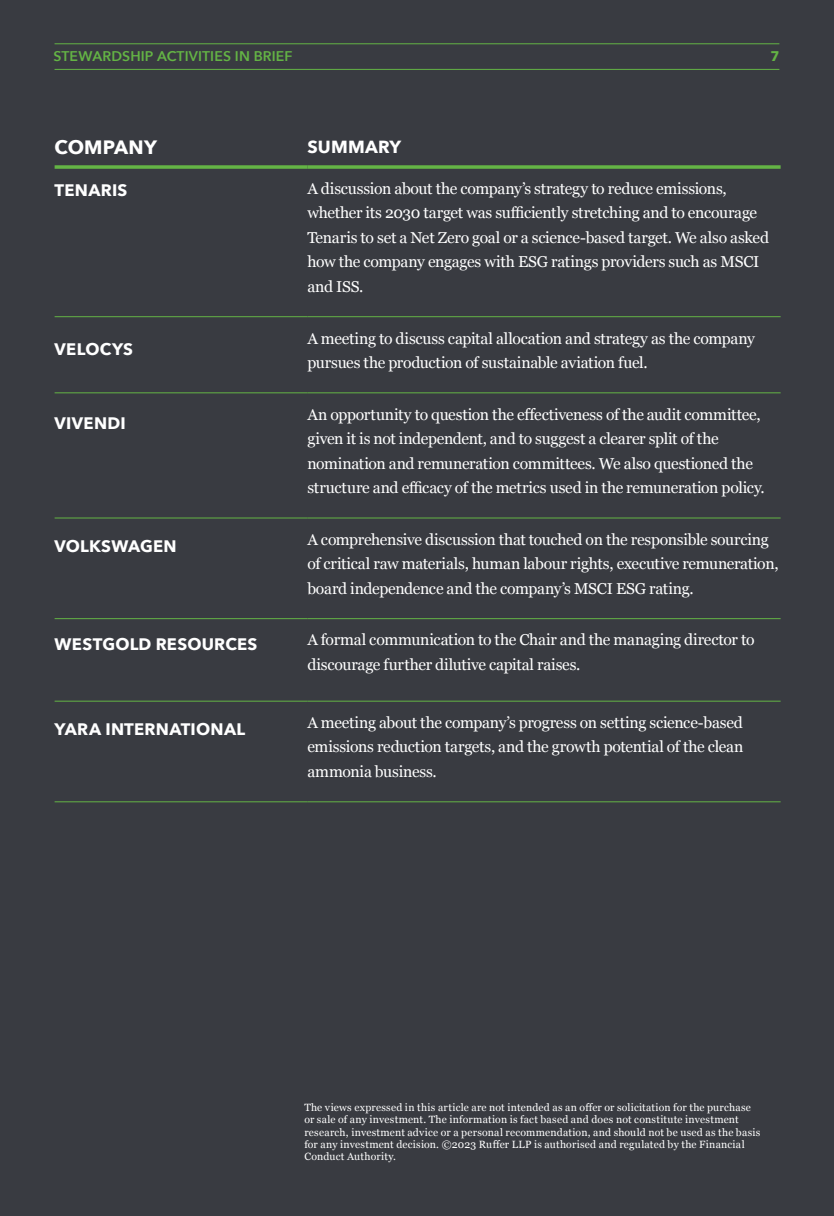
<style>
.page{position:relative;width:834px;height:1216px;background:#fff}
.page>*{position:absolute;margin:0;border:0;box-sizing:border-box;transform-origin:0 0}
.t1{font:700 19.25px "Avenir Next";letter-spacing:.01em;color:#fff}
.t2{font:700 17.5px "Avenir Next";letter-spacing:.015em;color:#fff}
.t3{font:700 16.62px "Avenir Next";letter-spacing:.015em;color:#fff}
.t4{font:15.75px/24.5px "Georgia";letter-spacing:-.015em;color:#fff}
.t5{font:600 14px "Avenir Next";letter-spacing:.01em;color:#64b445}
.t6{font:700 14px "Avenir Next";color:#64b445}
.t7{font:10.5px/12.2px "Georgia";letter-spacing:.02em;color:#fff}
</style>
<div class="page">
<div style="left:0;top:0;width:833px;height:1215px;background:#393b41"></div>
<svg style="left:55px;top:165px;width:252px;height:4px"></svg>
<svg style="left:307px;top:165px;width:473px;height:4px;background:#5ea444"></svg>
<hr style="left:55px;top:316px;width:252px;height:1px;background:#64b445">
<hr style="left:307px;top:316px;width:473px;height:1px;background:#64b445">
<hr style="left:55px;top:618px;width:252px;height:1px;background:#64b445">
<hr style="left:307px;top:618px;width:473px;height:1px;background:#64b445">
<hr style="left:55px;top:700px;width:252px;height:1px;background:#64b445">
<hr style="left:307px;top:700px;width:473px;height:1px;background:#64b445">
<hr style="left:55px;top:392px;width:252px;height:1px;background:#64b445">
<hr style="left:55px;top:517px;width:252px;height:1px;background:#64b445">
<hr style="left:55px;top:801px;width:252px;height:1px;background:#64b445">
<hr style="left:307px;top:392px;width:473px;height:1px;background:#64b445">
<hr style="left:307px;top:517px;width:473px;height:1px;background:#64b445">
<hr style="left:307px;top:801px;width:473px;height:1px;background:#64b445">
<hr style="left:55px;top:43px;width:724px;height:1px;background:#64b445">
<hr style="left:55px;top:69px;width:724px;height:1px;background:#64b445">
<p class="t5" style="left:54px;top:44px;width:240px">STEWARDSHIP ACTIVITIES IN BRIEF</p>
<p class="t6" style="left:770px;top:44px;width:11px">7</p>
<p class="t1" style="left:55px;top:130px;width:104px">COMPANY</p>
<p class="t2" style="left:307px;top:132px;width:95px">SUMMARY</p>
<p class="t3" style="left:55px;top:176px;width:74px">TENARIS</p>
<p class="t4" style="left:307px;top:175px;width:463px">A discussion about the company’s strategy to reduce emissions, whether its 2030 target was sufficiently stretching and to encourage Tenaris to set a Net Zero goal or a science-based target. We also asked how the company engages with ESG ratings providers such as MSCI and ISS.</p>
<p class="t3" style="left:55px;top:335px;width:80px">VELOCYS</p>
<p class="t4" style="left:307px;top:325px;width:449px">A meeting to discuss capital allocation and strategy as the company pursues the production of sustainable aviation fuel.</p>
<p class="t3" style="left:55px;top:409px;width:73px">VIVENDI</p>
<p class="t4" style="left:307px;top:401px;width:459px">An opportunity to question the effectiveness of the audit committee, given it is not independent, and to suggest a clearer split of the nomination and remuneration committees. We also questioned the structure and efficacy of the metrics used in the remuneration policy.</p>
<p class="t3" style="left:55px;top:531px;width:124px">VOLKSWAGEN</p>
<p class="t4" style="left:307px;top:526px;width:472px">A comprehensive discussion that touched on the responsible sourcing of critical raw materials, human labour rights, executive remuneration, board independence and the company’s MSCI ESG rating.</p>
<p class="t3" style="left:55px;top:629px;width:204px">WESTGOLD RESOURCES</p>
<p class="t4" style="left:307px;top:627px;width:448px">A formal communication to the Chair and the managing director to discourage further dilutive capital raises.</p>
<p class="t3" style="left:55px;top:715px;width:192px">YARA INTERNATIONAL</p>
<p class="t4" style="left:307px;top:709px;width:437px;text-align:justify">A meeting about the company’s progress on setting science-based emissions reduction targets, and the growth potential of the clean ammonia business.</p>
<p class="t7" style="left:304px;top:1100px;width:457px">The views expressed in this article are not intended as an offer or solicitation for the purchase or sale of any investment. The information is fact based and does not constitute investment research, investment advice or a personal recommendation, and should not be used as the basis for any investment decision. ©2023 Ruffer LLP is authorised and regulated by the Financial Conduct Authority.</p>
</div>
